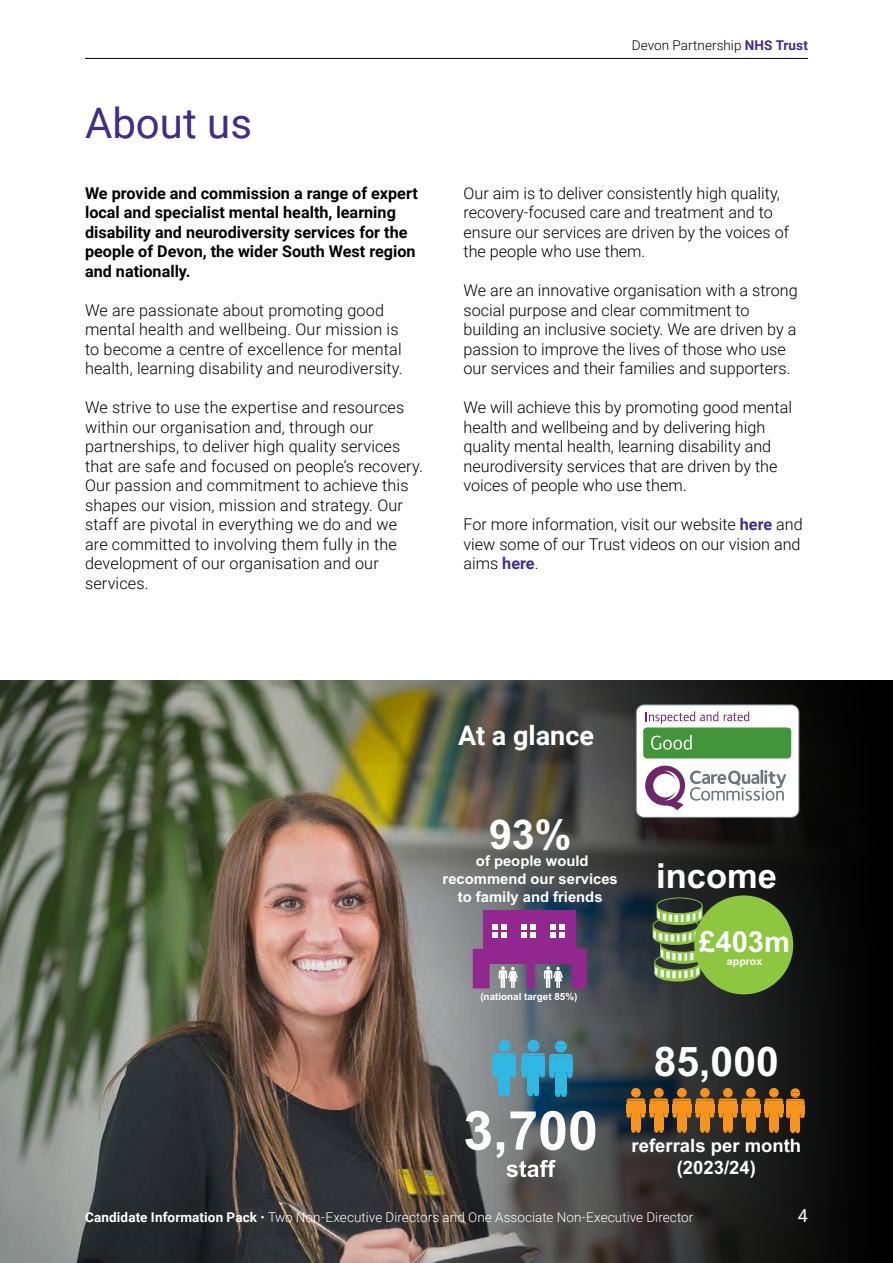
<style>
.page{position:relative;width:893px;height:1263px;background:#fff}
.page>*{position:absolute;margin:0;border:0;box-sizing:border-box;transform-origin:0 0}
.t1{font:700 53.85px "Arial";color:#fff}
.t2{font:42px "Roboto";color:#422c88}
.t3{font:700 41.1px "Arial";color:#fff}
.t4{font:700 40.8px "Arial";color:#fff}
.t5{font:700 34.5px "Arial";color:#fff}
.t6{font:700 29.25px "Arial";color:#fff}
.t7{font:700 27px "Roboto";color:#fff}
.t8{font:700 18.45px/22.2px "Arial";color:#fff;text-align:center}
.t9{font:18px "Roboto";color:#fff}
.t10{font:300 16.2px/19.5px "Roboto";color:#000}
.t11{font:700 16.2px/19.5px "Roboto";color:#000}
.t12{font:700 14.85px/17.7px "Arial";color:#fff;text-align:center}
.t13{font:300 13.5px "Roboto";letter-spacing:.005em;color:#fff}
.t14{font:300 13.5px "Roboto";letter-spacing:.005em;color:#000}
.t15{font:700 10.65px "Arial";color:#fff}
.t16{font:700 9.9px "Arial";color:#fff}
.s1{font-weight:700;color:#422c88}
.s2{font-weight:700}
</style>
<div class="page">
<hr style="left:85px;top:58px;width:723px;height:1px;background:#000">
<img style="left:0;top:680px;width:893px;height:583px">
<svg style="left:493px;top:1040px;width:23px;height:56px"></svg>
<svg style="left:522px;top:1040px;width:51px;height:57px;background:#3791b2"></svg>
<svg style="left:506px;top:1160px;width:50px;height:17px"></svg>
<svg style="left:627px;top:1088px;width:177px;height:45px;background:#986322"></svg>
<svg style="left:653px;top:897px;width:53px;height:84px;background:#6d8456"></svg>
<div style="left:694px;top:895px;width:99px;height:99px;background:#8dc63f;border-radius:50%"></div>
<div style="left:483px;top:910px;width:92px;height:53px;background:#92278f"></div>
<svg style="left:492px;top:924px;width:14px;height:14px"></svg>
<svg style="left:551px;top:924px;width:14px;height:14px"></svg>
<svg style="left:521px;top:924px;width:15px;height:14px"></svg>
<svg style="left:473px;top:949px;width:114px;height:39px"></svg>
<div style="left:636px;top:705px;width:163px;height:112px;background:#fff;border-radius:8px"></div>
<div style="left:636px;top:704px;width:163px;height:114px;border:1px solid #6a747b;border-radius:8px"></div>
<svg style="left:646px;top:711px;width:72px;height:13px"></svg>
<svg style="left:724px;top:711px;width:25px;height:10px"></svg>
<div style="left:643px;top:727px;width:148px;height:31px;background:#439539;border-radius:4px"></div>
<svg style="left:651px;top:735px;width:41px;height:15px"></svg>
<svg style="left:645px;top:766px;width:141px;height:44px"></svg>
<h2 class="t2" style="left:85px;top:93px;width:168px">About us</h2>
<p class="t11" style="left:85px;top:182px;width:334px">We provide and commission a range of expert local and specialist mental health, learning disability and neurodiversity services for the people of Devon, the wider South West region and nationally.</p>
<p class="t10" style="left:85px;top:299px;width:319px">We are passionate about promoting good mental health and wellbeing. Our mission is to become a centre of excellence for mental health, learning disability and neurodiversity.</p>
<p class="t10" style="left:85px;top:397px;width:339px">We strive to use the expertise and resources within our organisation and, through our partnerships, to deliver high quality services that are safe and focused on people’s recovery.<br>Our passion and commitment to achieve this shapes our vision, mission and strategy. Our staff are pivotal in everything we do and we are committed to involving them fully in the development of our organisation and our services.</p>
<p class="t14" style="left:632px;top:35px;width:178px">Devon Partnership <span class="s1">NHS Trust</span></p>
<p class="t10" style="left:463px;top:182px;width:327px">Our aim is to deliver consistently high quality, recovery-focused care and treatment and to ensure our services are driven by the voices of the people who use them.</p>
<p class="t10" style="left:463px;top:280px;width:336px">We are an innovative organisation with a strong social purpose and clear commitment to building an inclusive society. We are driven by a passion to improve the lives of those who use our services and their families and supporters.</p>
<p class="t10" style="left:463px;top:397px;width:330px">We will achieve this by promoting good mental health and wellbeing and by delivering high quality mental health, learning disability and neurodiversity services that are driven by the voices of people who use them.</p>
<p class="t10" style="left:463px;top:514px;width:341px">For more information, visit our website <span class="s1">here</span> and view some of our Trust videos on our vision and aims <span class="s1">here</span>.</p>
<h3 class="t7" style="left:458px;top:716px;width:137px">At a glance</h3>
<h3 class="t3" style="left:489px;top:807px;width:84px">93%</h3>
<p class="t12" style="left:443px;top:870px;width:177px">recommend our services to family and friends</p>
<p class="t12" style="left:476px;top:853px;width:114px">of people would</p>
<p class="t16" style="left:480px;top:990px;width:99px">(national target 85%)</p>
<h3 class="t5" style="left:656px;top:853px;width:122px">income</h3>
<h3 class="t6" style="left:699px;top:922px;width:92px">£403m</h3>
<p class="t15" style="left:727px;top:954px;width:37px">approx</p>
<h1 class="t1" style="left:463px;top:1095px;width:136px">3,700</h1>
<h3 class="t4" style="left:654px;top:1035px;width:126px">85,000</h3>
<p class="t8" style="left:632px;top:1135px;width:171px">referrals per month (2023/24)</p>
<p class="t13" style="left:85px;top:1207px;width:610px"><span class="s2">Candidate Information Pack</span> • Two Non-Executive Directors and One Associate Non-Executive Director</p>
<p class="t9" style="left:798px;top:1203px;width:12px">4</p>
</div>
